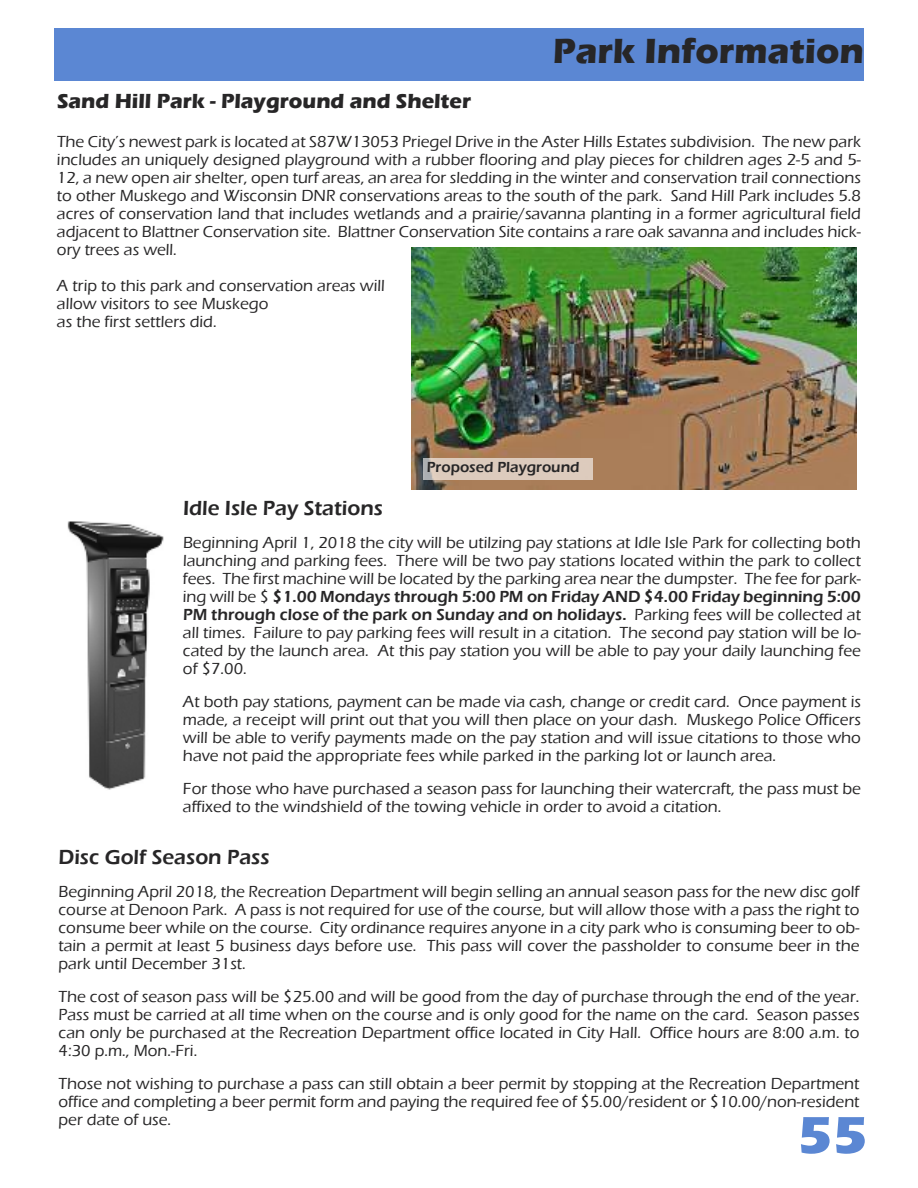
<style>
.page{position:relative;width:918px;height:1188px;background:#fff}
.page>*{position:absolute;margin:0;border:0;box-sizing:border-box;transform-origin:0 0}
.t1{font:700 54px "Eras ITC";color:#5b87d3}
.t2{font:700 36px "Eras ITC";color:#272627}
.t3{font:600 21px "Eras ITC";color:#272627}
.t4{font:700 21px "Eras ITC";color:#272627}
.t5{font:500 16.5px/18px "Eras ITC";color:#272627;text-align:justify}
.t6{font:600 15px "Eras ITC";color:#272627}
.s1{font-weight:600}
</style>
<div class="page">
<div style="left:54px;top:29px;width:810px;height:52px;background:#5b87d3"></div>
<img style="left:411px;top:247px;width:445px;height:242px">
<div style="left:424px;top:458px;width:169px;height:22px;background:#ddcbbd"></div>
<img style="left:67px;top:521px;width:97px;height:269px">
<h2 class="t2" style="left:553px;top:31px;width:313px">Park information</h2>
<p class="t4" style="left:57px;top:89px;width:416px">Sand Hill Park - Playground and Shelter</p>
<p class="t5" style="left:57px;top:133px;width:806px">The City’s newest park is located at S87W13053 Priegel Drive in the Aster Hills Estates subdivision. The new park includes an uniquely designed playground with a rubber flooring and play pieces for children ages 2-5 and 5- 12, a new open air shelter, open turf areas, an area for sledding in the winter and conservation trail connections to other Muskego and Wisconsin DNR conservations areas to the south of the park. Sand Hill Park includes 5.8 acres of conservation land that includes wetlands and a prairie/savanna planting in a former agricultural field adjacent to Blattner Conservation site. Blattner Conservation Site contains a rare oak savanna and includes hick&shy;ory trees as well.</p>
<p class="t5" style="left:57px;top:277px;width:329px;text-align:left">A trip to this park and conservation areas will allow visitors to see Muskego<br>as the first settlers did.</p>
<p class="t6" style="left:427px;top:459px;width:154px">Proposed Playground</p>
<p class="t3" style="left:183px;top:497px;width:202px">Idle Isle Pay Stations</p>
<p class="t5" style="left:183px;top:534px;width:680px">Beginning April 1, 2018 the city will be utilzing pay stations at Idle Isle Park for collecting both launching and parking fees. There will be two pay stations located within the park to collect fees. The first machine will be located by the parking area near the dumpster. The fee for park&shy;ing will be $ <span class="s1">$1.00 Mondays through 5:00 PM on Friday AND $4.00 Friday beginning 5:00<br>PM through close of the park on Sunday and on holidays.</span> Parking fees will be collected at all times. Failure to pay parking fees will result in a citation. The second pay station will be lo&shy;cated by the launch area. At this pay station you will be able to pay your daily launching fee of $7.00.</p>
<p class="t5" style="left:183px;top:693px;width:680px">At both pay stations, payment can be made via cash, change or credit card. Once payment is made, a receipt will print out that you will then place on your dash. Muskego Police Officers will be able to verify payments made on the pay station and will issue citations to those who have not paid the appropriate fees while parked in the parking lot or launch area.</p>
<p class="t5" style="left:183px;top:780px;width:680px">For those who have purchased a season pass for launching their watercraft, the pass must be affixed to the windshield of the towing vehicle in order to avoid a citation.</p>
<p class="t3" style="left:58px;top:845px;width:213px">Disc Golf Season Pass</p>
<p class="t5" style="left:58px;top:883px;width:803px">Beginning April 2018, the Recreation Department will begin selling an annual season pass for the new disc golf course at Denoon Park. A pass is not required for use of the course, but will allow those with a pass the right to consume beer while on the course. City ordinance requires anyone in a city park who is consuming beer to ob&shy;tain a permit at least 5 business days before use. This pass will cover the passholder to consume beer in the park until December 31st.</p>
<p class="t5" style="left:59px;top:988px;width:803px">The cost of season pass will be $25.00 and will be good from the day of purchase through the end of the year.<br>Pass must be carried at all time when on the course and is only good for the name on the card. Season passes can only be purchased at the Recreation Department office located in City Hall. Office hours are 8:00 a.m. to 4:30 p.m., Mon.-Fri.</p>
<p class="t5" style="left:59px;top:1075px;width:803px">Those not wishing to purchase a pass can still obtain a beer permit by stopping at the Recreation Department office and completing a beer permit form and paying the required fee of $5.00/resident or $10.00/non-resident per date of use.</p>
<h1 class="t1" style="left:797px;top:1104px;width:72px">55</h1>
</div>
